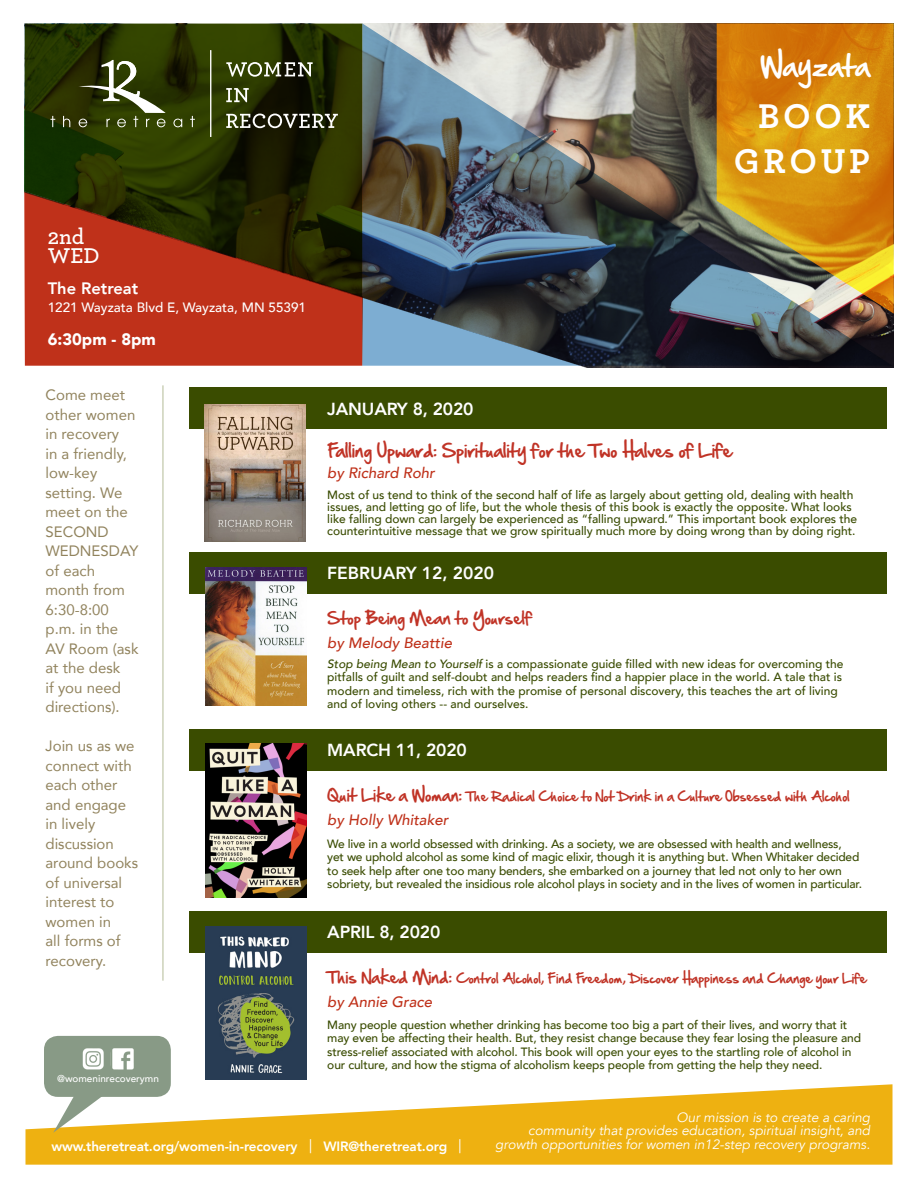
<style>
.page{position:relative;width:918px;height:1188px;background:#fff}
.page>*{position:absolute;margin:0;border:0;box-sizing:border-box;transform-origin:0 0}
.t1{font:700 36px/45px "Archer";letter-spacing:.1em;color:#fff;text-align:right}
.t2{font:25.5px "Hand Of Sean";color:#fff}
.t3{font:600 22.5px "Archer";color:#fff}
.t4{font:800 17.4px "Avenir";letter-spacing:-.01em;color:#fff}
.t5{font:16.5px "Hand Of Sean";letter-spacing:-.01em;color:#c03326}
.t6{font:800 16.5px "Avenir";color:#fff}
.t7{font:900 16.5px "Avenir";color:#fff}
.t8{font:15px/19.5px "Avenir";color:#91835d}
.t9{font:italic 500 15px "Avenir";color:#bf311a}
.t10{font:15px "Hand Of Sean";letter-spacing:-.01em;color:#c03326}
.t11{font:italic 13.5px "Avenir";color:#fff}
.t12{font:800 13.5px "Avenir";letter-spacing:-.01em;color:#fff}
.t13{font:500 13.5px "Avenir";color:#fff}
.t14{font:500 12px/13.5px "Avenir";letter-spacing:-.01em;color:#394b00}
.t15{font:12px "Hand Of Sean";letter-spacing:-.01em;color:#c03326}
.t16{font:500 9.9px "Avenir";color:#fff}
.s1{font-style:italic}
.s2{font-size:15px}
.s3{font-family:"Biko";font-weight:400}
</style>
<div class="page">
<div style="left:190px;top:552px;width:697px;height:42px;background:#3a4c00"></div>
<img style="left:362px;top:23px;width:530px;height:343px">
<svg style="left:24px;top:24px;width:338px;height:167px;background:#253100"></svg>
<svg style="left:50px;top:116px;width:5px;height:11px"></svg>
<svg style="left:63px;top:116px;width:7px;height:11px"></svg>
<svg style="left:173px;top:119px;width:9px;height:8px"></svg>
<svg style="left:190px;top:116px;width:5px;height:11px"></svg>
<svg style="left:78px;top:60px;width:88px;height:67px;background:#4f582c"></svg>
<hr style="left:210px;top:50px;width:1px;height:87px;background:#fff">
<svg style="left:226px;top:88px;width:23px;height:14px"></svg>
<svg style="left:226px;top:114px;width:112px;height:14px"></svg>
<svg style="left:226px;top:62px;width:87px;height:15px"></svg>
<svg style="left:717px;top:23px;width:177px;height:291px;background:#c58a25"></svg>
<svg style="left:24px;top:191px;width:339px;height:175px;background:#8e2e13"></svg>
<hr style="left:162px;top:385px;width:2px;height:596px;background:#cdd2b9">
<div style="left:190px;top:729px;width:697px;height:41px;background:#3a4c00"></div>
<div style="left:189px;top:911px;width:697px;height:41px;background:#3a4c00"></div>
<svg style="left:26px;top:1084px;width:866px;height:81px;fill:#eeb111"></svg>
<img style="left:205px;top:926px;width:102px;height:153px">
<img style="left:205px;top:744px;width:102px;height:154px">
<img style="left:205px;top:568px;width:101px;height:138px">
<div style="left:44px;top:1036px;width:127px;height:61px;background:#889a86;border-radius:14px"></div>
<svg style="left:53px;top:1096px;width:50px;height:37px"></svg>
<img style="left:82px;top:1048px;width:22px;height:22px">
<img style="left:112px;top:1048px;width:22px;height:22px">
<div style="left:189px;top:387px;width:697px;height:42px;background:#3a4c00"></div>
<img style="left:205px;top:405px;width:100px;height:136px">
<p class="t2" style="left:760px;top:43px;width:112px">Wayzata</p>
<p class="t3" style="left:48px;top:219px;width:38px">2nd</p>
<p class="t3" style="left:48px;top:239px;width:53px">WED</p>
<p class="t6" style="left:48px;top:275px;width:92px">The Retreat</p>
<p class="t13" style="left:48px;top:295px;width:260px">1221 Wayzata Blvd E, Wayzata, MN 55391</p>
<p class="t7" style="left:48px;top:325px;width:110px">6:30pm - 8pm</p>
<p class="t8" style="left:46px;top:385px;width:94px">Come meet other women in recovery<br>in a friendly, low-key setting. We meet on the<br>SECOND<br>WEDNESDAY of each month from<br>6:30-8:00 p.m. in the<br>AV Room (ask at the desk<br>if you need directions).</p>
<p class="t8" style="left:46px;top:736px;width:94px">Join us as we connect with each other and engage in lively discussion around books of universal interest to women in<br>all forms of recovery.</p>
<p class="t16" style="left:57px;top:1070px;width:103px">@womeninrecoverymn</p>
<p class="t1" style="left:734px;top:91px;width:138px">BOOK<br>GROUP</p>
<p class="t4" style="left:327px;top:395px;width:148px">JANUARY 8, 2020</p>
<p class="t5" style="left:327px;top:435px;width:406px">Falling Upward: Spirituality for the Two Halves of Life</p>
<p class="t9" style="left:327px;top:464px;width:109px">by Richard Rohr</p>
<p class="t14" style="left:327px;top:488px;width:531px;line-height:12px">Most of us tend to think of the second half of life as largely about getting old, dealing with health issues, and letting go of life, but the whole thesis of this book is exactly the opposite. What looks like falling down can largely be experienced as “falling upward.” This important book explores the counterintuitive message that we grow spiritually much more by doing wrong than by doing right.</p>
<p class="t4" style="left:327px;top:560px;width:168px">FEBRUARY 12, 2020</p>
<p class="t10" style="left:327px;top:605px;width:206px">Stop Being Mean to Yourself</p>
<p class="t9" style="left:327px;top:634px;width:126px">by Melody Beattie</p>
<p class="t14" style="left:327px;top:656px;width:518px"><span class="s1">Stop being Mean to Yourself</span> is a compassionate guide filled with new ideas for overcoming the pitfalls of guilt and self-doubt and helps readers find a happier place in the world. A tale that is modern and timeless, rich with the promise of personal discovery, this teaches the art of living and of loving others -- and ourselves.</p>
<p class="t4" style="left:327px;top:736px;width:141px">MARCH 11, 2020</p>
<p class="t15" style="left:327px;top:785px;width:524px"><span class="s2">Quit Like a Woman:</span> The Radical Choice to Not Drink in a Culture Obsessed with Alcohol</p>
<p class="t9" style="left:327px;top:811px;width:123px">by Holly Whitaker</p>
<p class="t14" style="left:327px;top:836px;width:536px">We live in a world obsessed with drinking. As a society, we are obsessed with health and wellness,<br>yet we uphold alcohol as some kind of magic elixir, though it is anything but. When Whitaker decided to seek help after one too many benders, she embarked on a journey that led not only to her own sobriety, but revealed the insidious role alcohol plays in society and in the lives of women in particular.</p>
<p class="t4" style="left:327px;top:919px;width:114px">APRIL 8, 2020</p>
<p class="t15" style="left:327px;top:968px;width:541px"><span class="s2">This Naked Mind:</span> Control Alcohol, Find Freedom, Discover Happiness and Change your Life</p>
<p class="t9" style="left:327px;top:993px;width:106px">by Annie Grace</p>
<p class="t14" style="left:327px;top:1017px;width:535px">Many people question whether drinking has become too big a part of their lives, and worry that it may even be affecting their health. But, they resist change because they fear losing the pleasure and stress-relief associated with alcohol. This book will open your eyes to the startling role of alcohol in our culture, and how the stigma of alcoholism keeps people from getting the help they need.</p>
<p class="t11" style="left:677px;top:1109px;width:195px">Our mission is to create a caring</p>
<p class="t11" style="left:528px;top:1122px;width:343px">community that provides education, spiritual insight, and</p>
<p class="t12" style="left:52px;top:1136px;width:248px">www.theretreat.org/women-in-recovery</p>
<p class="t11" style="left:495px;top:1136px;width:376px">growth opportunities for women in12-step recovery programs.</p>
<p class="t12" style="left:309px;top:1136px;width:154px"><span class="s3">|</span> WIR@theretreat.org <span class="s3">|</span></p>
</div>
